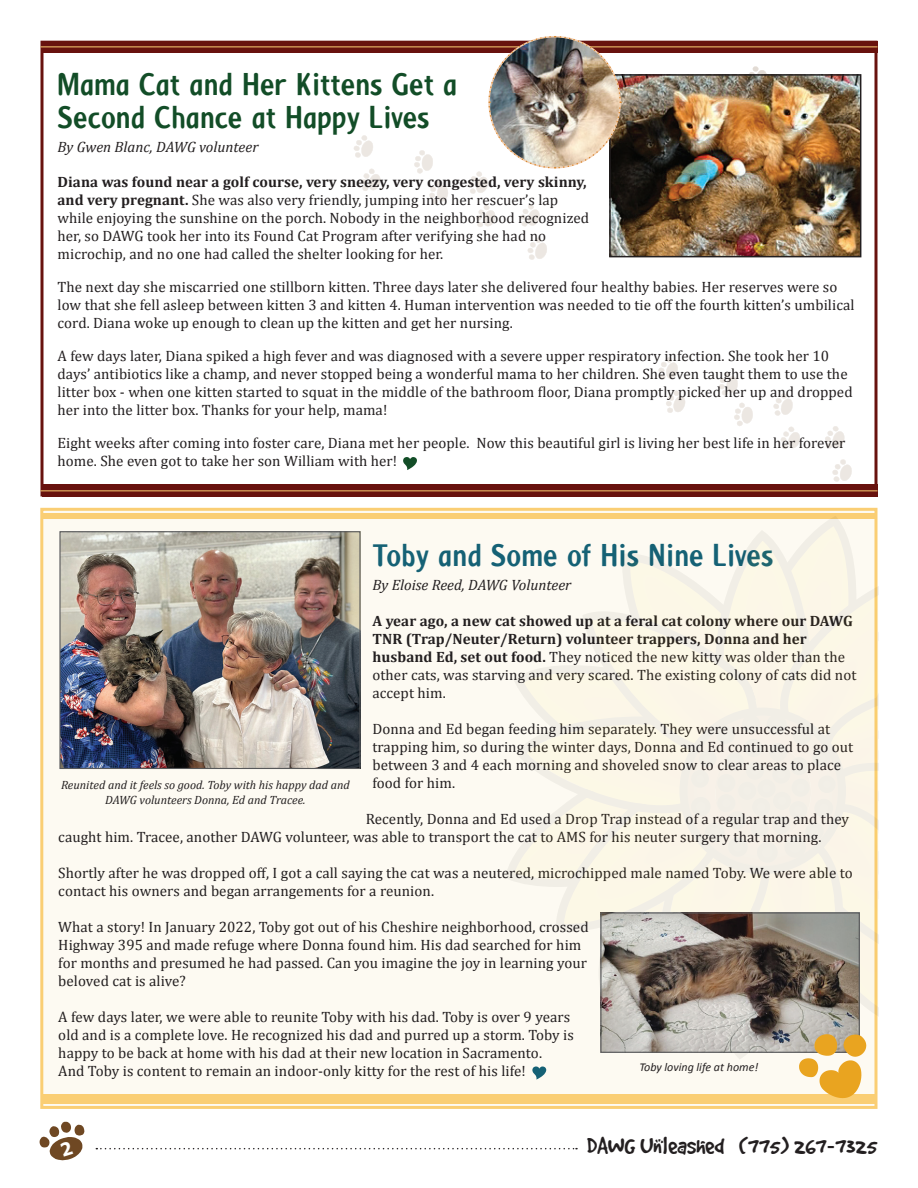
<style>
.page{position:relative;width:918px;height:1188px;background:#fff}
.page>*{position:absolute;margin:0;border:0;box-sizing:border-box;transform-origin:0 0}
.t1{font:33px/33px "Anna";color:#124d27}
.t2{font:33px "Anna";color:#156175}
.t3{font:27px "Good Dog Cool";color:#231f20}
.t4{font:15px/18px "Cambria";letter-spacing:.005em;color:#231f20}
.t5{font:700 15px/18px "Cambria";letter-spacing:.005em;color:#231f20}
.t6{font:italic 15px "Cambria";color:#231f20}
.t7{font:italic 12px/15.8px "Cambria";color:#231f20;text-align:center}
.t8{font:italic 12px "Calibri";color:#231f20}
.s1{font-weight:700}
.s2{font-weight:400}
.s3{font-family:"Cambria"}
</style>
<div class="page">
<svg style="left:476px;top:205px;width:19px;height:22px"></svg>
<svg style="left:528px;top:237px;width:19px;height:23px"></svg>
<svg style="left:520px;top:204px;width:20px;height:23px"></svg>
<svg style="left:429px;top:181px;width:19px;height:23px"></svg>
<svg style="left:414px;top:150px;width:19px;height:24px"></svg>
<svg style="left:361px;top:169px;width:20px;height:22px"></svg>
<svg style="left:354px;top:135px;width:19px;height:23px"></svg>
<svg style="left:781px;top:427px;width:19px;height:22px"></svg>
<svg style="left:773px;top:393px;width:20px;height:23px"></svg>
<svg style="left:832px;top:459px;width:20px;height:23px"></svg>
<svg style="left:825px;top:426px;width:20px;height:22px"></svg>
<svg style="left:734px;top:403px;width:19px;height:23px"></svg>
<svg style="left:719px;top:372px;width:19px;height:23px"></svg>
<svg style="left:666px;top:390px;width:19px;height:23px"></svg>
<svg style="left:658px;top:357px;width:20px;height:23px"></svg>
<svg style="left:96px;top:1148px;width:481px;height:1px"></svg>
<div style="left:40px;top:508px;width:838px;height:601px;background:#fdfaf2;border:3px solid #face74"></div>
<div style="left:41px;top:41px;width:837px;height:12px;background:#68120e"></div>
<div style="left:42px;top:484px;width:836px;height:12px;background:#68120e"></div>
<hr style="left:40px;top:490px;width:838px;height:1px;background:#face74">
<svg style="left:749px;top:66px;width:18px;height:8px"></svg>
<img style="left:612px;top:77px;width:246px;height:177px">
<div style="left:609px;top:74px;width:252px;height:183px;border:2px solid #231f20"></div>
<hr style="left:40px;top:47px;width:838px;height:1px;background:#face74">
<img style="left:469px;top:36px;width:160px;height:158px">
<svg style="left:403px;top:457px;width:14px;height:13px"></svg>
<div style="left:42px;top:513px;width:834px;height:6px;background:#face74"></div>
<img style="left:61px;top:533px;width:298px;height:234px">
<div style="left:59px;top:531px;width:302px;height:238px;border:1px solid #57585a"></div>
<div style="left:42px;top:1094px;width:834px;height:9px;background:#face74"></div>
<svg style="left:506px;top:516px;width:372px;height:582px"></svg>
<svg style="left:40px;top:1122px;width:44px;height:38px"></svg>
<h1 class="t1" style="left:58px;top:67px;width:401px">Mama Cat and Her Kittens Get a<br>Second Chance at Happy Lives</h1>
<p class="t6" style="left:58px;top:136px;width:202px">By Gwen Blanc, DAWG volunteer</p>
<p class="t4" style="left:58px;top:173px;width:533px"><span class="s1">Diana was found near a golf course, very sneezy, very congested, very skinny, and very pregnant.</span> She was also very friendly, jumping into her rescuer’s lap while enjoying the sunshine on the porch. Nobody in the neighborhood recognized her, so DAWG took her into its Found Cat Program after verifying she had no microchip, and no one had called the shelter looking for her.</p>
<p class="t4" style="left:58px;top:278px;width:798px">The next day she miscarried one stillborn kitten. Three days later she delivered four healthy babies. Her reserves were so low that she fell asleep between kitten 3 and kitten 4. Human intervention was needed to tie off the fourth kitten’s umbilical cord. Diana woke up enough to clean up the kitten and get her nursing.</p>
<p class="t4" style="left:58px;top:347px;width:797px">A few days later, Diana spiked a high fever and was diagnosed with a severe upper respiratory infection. She took her 10 days’ antibiotics like a champ, and never stopped being a wonderful mama to her children. She even taught them to use the litter box - when one kitten started to squat in the middle of the bathroom floor, Diana promptly picked her up and dropped her into the litter box. Thanks for your help, mama!</p>
<p class="t4" style="left:58px;top:434px;width:789px">Eight weeks after coming into foster care, Diana met her people. Now this beautiful girl is living her best life in her forever home. She even got to take her son William with her!</p>
<h1 class="t2" style="left:372px;top:534px;width:403px">Toby and Some of His Nine Lives</h1>
<p class="t6" style="left:372px;top:574px;width:200px">By Eloise Reed, DAWG Volunteer</p>
<p class="t5" style="left:372px;top:611px;width:486px">A year ago, a new cat showed up at a feral cat colony where our DAWG TNR (Trap/Neuter/Return) volunteer trappers, Donna and her husband Ed, set out food. <span class="s2">They noticed the new kitty was older than the other cats, was starving and very scared. The existing colony of cats did not accept him.</span></p>
<p class="t4" style="left:372px;top:720px;width:482px">Donna and Ed began feeding him separately. They were unsuccessful at trapping him, so during the winter days, Donna and Ed continued to go out between 3 and 4 each morning and shoveled snow to clear areas to place food for him.</p>
<p class="t4" style="left:58px;top:810px;width:792px;text-indent:307px">Recently, Donna and Ed used a Drop Trap instead of a regular trap and they caught him. Tracee, another DAWG volunteer, was able to transport the cat to AMS for his neuter surgery that morning.</p>
<p class="t4" style="left:58px;top:864px;width:796px">Shortly after he was dropped off, I got a call saying the cat was a neutered, microchipped male named Toby. We were able to contact his owners and began arrangements for a reunion.</p>
<p class="t4" style="left:58px;top:918px;width:532px">What a story! In January 2022, Toby got out of his Cheshire neighborhood, crossed Highway 395 and made refuge where Donna found him. His dad searched for him for months and presumed he had passed. Can you imagine the joy in learning your beloved cat is alive?</p>
<p class="t4" style="left:58px;top:1008px;width:517px">A few days later, we were able to reunite Toby with his dad. Toby is over 9 years old and is a complete love. He recognized his dad and purred up a storm. Toby is happy to be back at home with his dad at their new location in Sacramento.<br>And Toby is content to remain an indoor-only kitty for the rest of his life!</p>
<p class="t7" style="left:61px;top:776px;width:290px">Reunited and it feels so good. Toby with his happy dad and<br>DAWG volunteers Donna, Ed and Tracee.</p>
<p class="t8" style="left:639px;top:1059px;width:120px">Toby loving life at home!</p>
<h2 class="t3" style="left:587px;top:1132px;width:292px">DAWG Unleashed (775) 267<span class="s3">-</span>7325</h2>
</div>
